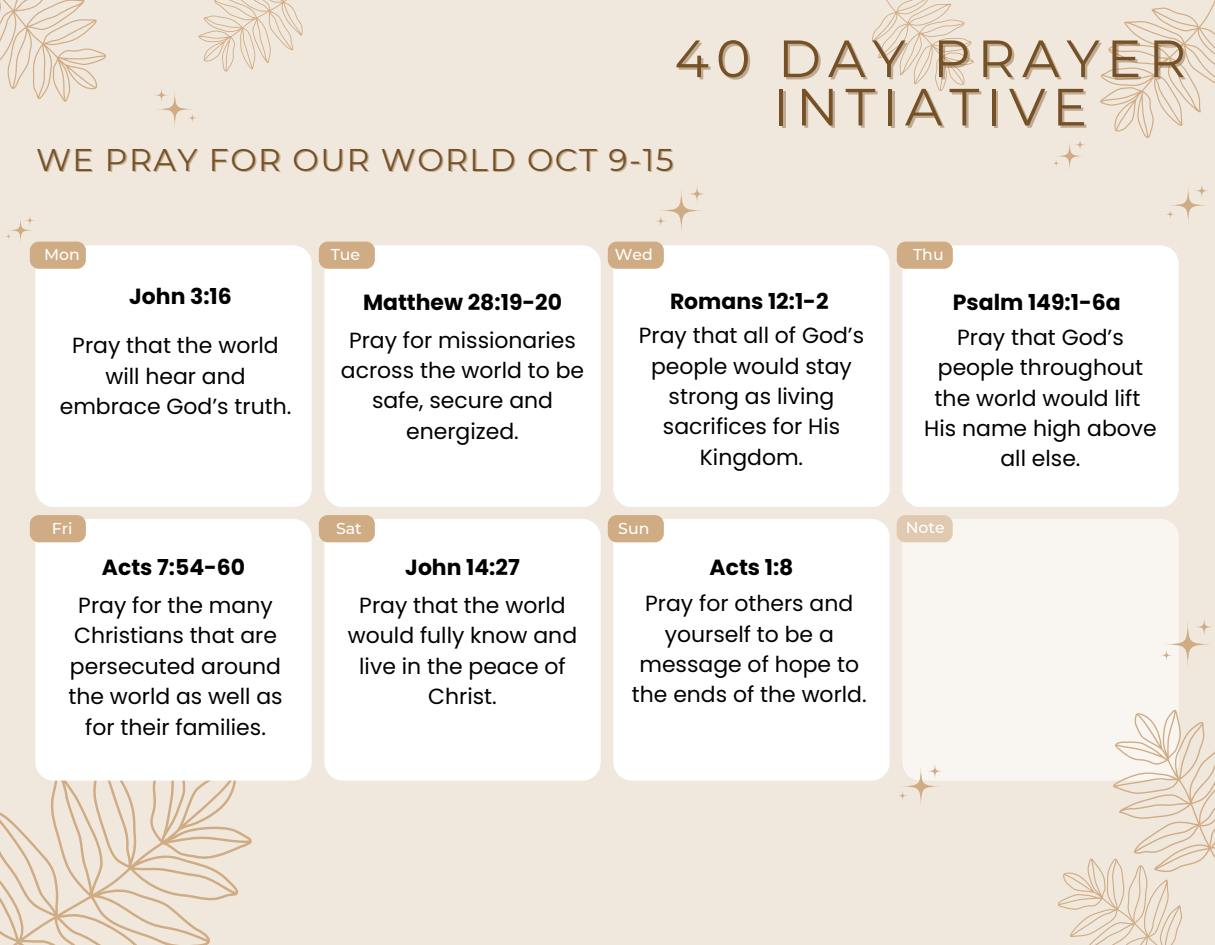
<style>
.page{position:relative;width:1215px;height:945px;background:#f1e8dd}
.page>*{position:absolute;margin:0;border:0;box-sizing:border-box;transform-origin:0 0}
.t1{font:52.35px/48.3px "Montserrat";letter-spacing:.13em;color:#765126;text-align:center}
.t2{font:31.35px "Montserrat";letter-spacing:.05em;color:#765126}
.t3{font:21.9px/30.3px "Poppins";color:#000;text-align:center}
.t4{font:700 21.9px "Poppins";color:#000}
.t5{font:500 15.75px "Montserrat";color:#fff}
</style>
<div class="page">
<svg style="left:0;top:0;width:106px;height:102px"></svg>
<svg style="left:1100px;top:0;width:115px;height:138px"></svg>
<svg style="left:198px;top:0;width:105px;height:72px"></svg>
<svg style="left:872px;top:0;width:102px;height:91px"></svg>
<div style="left:35px;top:245px;width:277px;height:262px;background:#fff"></div>
<div style="left:324px;top:245px;width:277px;height:262px;background:#fff"></div>
<div style="left:30px;top:242px;width:56px;height:27px;background:#cfac84;border-radius:9px"></div>
<div style="left:319px;top:242px;width:56px;height:27px;background:#cfac84;border-radius:9px"></div>
<svg style="left:0;top:781px;width:252px;height:164px"></svg>
<div style="left:35px;top:519px;width:277px;height:262px;background:#fff"></div>
<div style="left:324px;top:519px;width:277px;height:262px;background:#fff"></div>
<div style="left:613px;top:519px;width:277px;height:262px;background:#fff"></div>
<div style="left:30px;top:515px;width:56px;height:27px;background:#cfac84;border-radius:9px"></div>
<div style="left:319px;top:515px;width:56px;height:27px;background:#cfac84;border-radius:9px"></div>
<div style="left:613px;top:245px;width:277px;height:262px;background:#fff"></div>
<div style="left:608px;top:242px;width:56px;height:27px;background:#cfac84;border-radius:9px"></div>
<div style="left:608px;top:515px;width:56px;height:27px;background:#cfac84;border-radius:9px"></div>
<div style="left:902px;top:519px;width:277px;height:262px;background:#f9f6f2"></div>
<div style="left:897px;top:515px;width:56px;height:27px;background:#dfc9b0;border-radius:9px"></div>
<div style="left:902px;top:245px;width:277px;height:262px;background:#fff"></div>
<div style="left:897px;top:242px;width:56px;height:27px;background:#cfac84;border-radius:9px"></div>
<svg style="left:658px;top:188px;width:46px;height:45px"></svg>
<svg style="left:654px;top:214px;width:13px;height:14px"></svg>
<svg style="left:687px;top:184px;width:20px;height:20px"></svg>
<svg style="left:7px;top:217px;width:27px;height:27px"></svg>
<svg style="left:4px;top:232px;width:8px;height:8px"></svg>
<svg style="left:24px;top:214px;width:12px;height:12px"></svg>
<svg style="left:1164px;top:620px;width:48px;height:48px"></svg>
<svg style="left:1160px;top:648px;width:13px;height:14px"></svg>
<svg style="left:1194px;top:616px;width:21px;height:21px"></svg>
<svg style="left:1047px;top:689px;width:168px;height:256px"></svg>
<svg style="left:155px;top:90px;width:39px;height:38px"></svg>
<svg style="left:187px;top:112px;width:11px;height:11px"></svg>
<svg style="left:153px;top:87px;width:17px;height:17px"></svg>
<svg style="left:1168px;top:185px;width:40px;height:40px"></svg>
<svg style="left:1164px;top:209px;width:12px;height:11px"></svg>
<svg style="left:1193px;top:182px;width:18px;height:17px"></svg>
<svg style="left:1055px;top:140px;width:30px;height:32px"></svg>
<svg style="left:1052px;top:159px;width:8px;height:9px"></svg>
<svg style="left:1073px;top:138px;width:14px;height:14px"></svg>
<svg style="left:900px;top:766px;width:41px;height:41px"></svg>
<svg style="left:897px;top:790px;width:11px;height:12px"></svg>
<svg style="left:926px;top:762px;width:18px;height:18px"></svg>
<p class="t1" style="left:674px;top:34px;width:513px">40 DAY PRAYER<br>INTIATIVE</p>
<p class="t2" style="left:36px;top:140px;width:639px">WE PRAY FOR OUR WORLD OCT 9-15</p>
<p class="t5" style="left:44px;top:245px;width:37px">Mon</p>
<p class="t5" style="left:913px;top:245px;width:32px">Thu</p>
<p class="t5" style="left:615px;top:245px;width:40px">Wed</p>
<p class="t5" style="left:331px;top:245px;width:31px">Tue</p>
<p class="t4" style="left:129px;top:281px;width:104px">John 3:16</p>
<p class="t4" style="left:363px;top:287px;width:201px">Matthew 28:19-20</p>
<p class="t4" style="left:670px;top:286px;width:160px">Romans 12:1-2</p>
<p class="t4" style="left:953px;top:287px;width:169px">Psalm 149:1-6a</p>
<p class="t3" style="left:60px;top:330px;width:233px">Pray that the world will hear and embrace God’s truth.</p>
<p class="t5" style="left:52px;top:519px;width:22px">Fri</p>
<p class="t3" style="left:341px;top:325px;width:245px">Pray for missionaries across the world to be safe, secure and energized.</p>
<p class="t3" style="left:639px;top:320px;width:227px">Pray that all of God’s people would stay strong as living sacrifices for His<br>Kingdom.</p>
<p class="t3" style="left:935px;top:322px;width:210px">Pray that God’s people throughout the world would lift</p>
<p class="t3" style="left:924px;top:413px;width:234px">His name high above all else.</p>
<p class="t5" style="left:336px;top:519px;width:27px">Sat</p>
<p class="t5" style="left:906px;top:518px;width:40px">Note</p>
<p class="t5" style="left:618px;top:518px;width:33px">Sun</p>
<p class="t4" style="left:102px;top:552px;width:145px">Acts 7:54-60</p>
<p class="t4" style="left:405px;top:552px;width:116px">John 14:27</p>
<p class="t4" style="left:710px;top:552px;width:85px">Acts 1:8</p>
<p class="t3" style="left:68px;top:590px;width:216px">Pray for the many<br>Christians that are persecuted around the world as well as for their families.</p>
<p class="t3" style="left:348px;top:590px;width:231px">Pray that the world would fully know and live in the peace of<br>Christ.</p>
<p class="t3" style="left:632px;top:588px;width:236px">Pray for others and yourself to be a message of hope to the ends of the world.</p>
</div>
